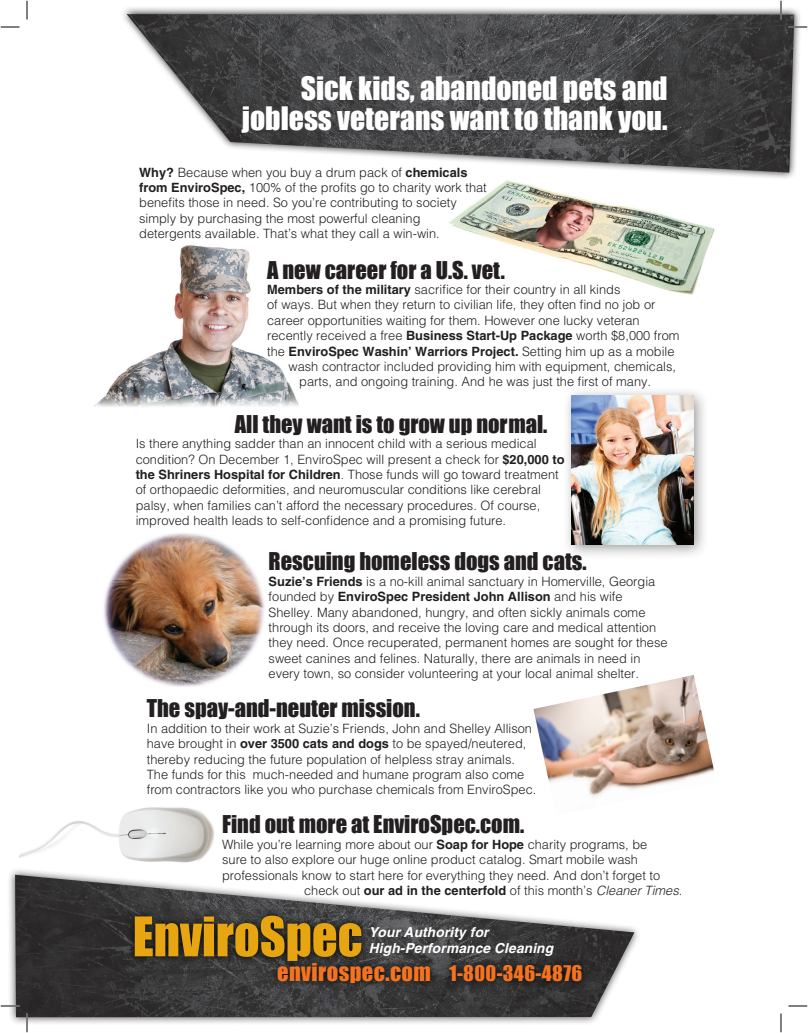
<style>
.page{position:relative;width:808px;height:1033px;background:#fff}
.page>*{position:absolute;margin:0;border:0;box-sizing:border-box;transform-origin:0 0}
.t1{font:50.38px "Impact";color:#e7a512}
.t2{font:29.62px/29.6px "Impact";color:#fff;text-align:right}
.t3{font:22.5px "Impact";color:#231f20}
.t4{font:22.5px "Impact";letter-spacing:.02em;color:#f47321}
.t5{font:italic 700 13.75px/16.2px "Helvetica";letter-spacing:.01em;color:#fff}
.t6{font:300 12.75px/15.4px "Helvetica";color:#231f20}
.t7{font:700 12.75px "Helvetica";color:#231f20}
.s1{font-weight:700}
.s2{font-weight:300}
.s3{font-style:italic}
.s4{font-size:19.75px}
</style>
<div class="page">
<img style="left:94px;top:245px;width:205px;height:162px">
<img style="left:533px;top:675px;width:181px;height:122px">
<img style="left:104px;top:533px;width:160px;height:154px">
<div style="left:562px;top:386px;width:146px;height:174px;background:#231f20;opacity:.47"></div>
<img style="left:571px;top:396px;width:122px;height:148px">
<img style="left:449px;top:180px;width:266px;height:115px">
<svg style="left:123px;top:7px;width:677px;height:171px"></svg>
<img style="left:127px;top:14px;width:667px;height:159px">
<div style="left:7px;top:867px;width:634px;height:158px;background:#231f20;opacity:.75"></div>
<img style="left:15px;top:875px;width:619px;height:142px">
<svg style="left:127px;top:908px;width:242px;height:61px;background:#272727"></svg>
<svg style="left:270px;top:955px;width:320px;height:36px;background:#2d2d2d"></svg>
<img style="left:19px;top:807px;width:195px;height:56px">
<svg style="left:1px;top:26px;width:19px;height:2px"></svg>
<svg style="left:788px;top:26px;width:19px;height:2px"></svg>
<svg style="left:1px;top:1005px;width:19px;height:2px"></svg>
<svg style="left:788px;top:1005px;width:19px;height:2px"></svg>
<svg style="left:26px;top:1px;width:2px;height:19px"></svg>
<svg style="left:26px;top:1013px;width:2px;height:19px"></svg>
<svg style="left:780px;top:1px;width:2px;height:19px"></svg>
<svg style="left:780px;top:1013px;width:2px;height:19px"></svg>
<h2 class="t2" style="left:242px;top:73px;width:427px">Sick kids, abandoned pets and jobless veterans want to thank you.</h2>
<p class="t6" style="left:139px;top:164px;width:349px"><span class="s1">Why?</span> Because when you buy a drum pack of <span class="s1">chemicals from EnviroSpec,</span> 100% of the profits go to charity work that benefits those in need. So you’re contributing to society simply by purchasing the most powerful cleaning<br>detergents available. That’s what they call a win-win.</p>
<h3 class="t3" style="left:267px;top:252px;width:239px">A new career for a U.S. vet.</h3>
<p class="t6" style="left:267px;top:281px;width:355px"><span class="s1">Members of the military</span> sacrifice for their country in all kinds</p>
<p class="t6" style="left:267px;top:297px;width:390px">of ways. But when they return to civilian life, they often find no job or</p>
<p class="t6" style="left:267px;top:312px;width:374px">career opportunities waiting for them. However one lucky veteran</p>
<p class="t6" style="left:267px;top:327px;width:414px">recently received a free <span class="s1">Business Start-Up Package</span> worth $8,000 from</p>
<p class="t7" style="left:267px;top:343px;width:409px"><span class="s2">the</span> EnviroSpec Washin’ Warriors Project. <span class="s2">Setting him up as a mobile</span></p>
<p class="t6" style="left:288px;top:358px;width:389px">wash contractor included providing him with equipment, chemicals,</p>
<p class="t6" style="left:299px;top:374px;width:353px">parts, and ongoing training. And he was just the first of many.</p>
<h3 class="t3" style="left:235px;top:407px;width:314px">All they want is to grow up normal.</h3>
<p class="t6" style="left:136px;top:436px;width:430px">Is there anything sadder than an innocent child with a serious medical condition? On December 1, EnviroSpec will present a check for <span class="s1">$20,000 to the Shriners Hospital for Children</span>. Those funds will go toward treatment of orthopaedic deformities, and neuromuscular conditions like cerebral palsy, when families can’t afford the necessary procedures. Of course, improved health leads to self-confidence and a promising future.</p>
<h3 class="t3" style="left:269px;top:544px;width:319px">Rescuing homeless dogs and cats.</h3>
<p class="t6" style="left:269px;top:573px;width:400px"><span class="s1">Suzie’s Friends</span> is a no-kill animal sanctuary in Homerville, Georgia founded by <span class="s1">EnviroSpec President John Allison</span> and his wife Shelley. Many abandoned, hungry, and often sickly animals come through its doors, and receive the loving care and medical attention they need. Once recuperated, permanent homes are sought for these sweet canines and felines. Naturally, there are animals in need in every town, so consider volunteering at your local animal shelter.</p>
<h3 class="t3" style="left:147px;top:691px;width:275px">The spay-and-neuter mission.</h3>
<p class="t6" style="left:147px;top:720px;width:391px">In addition to their work at Suzie’s Friends, John and Shelley Allison have brought in <span class="s1">over 3500 cats and dogs</span> to be spayed/neutered, thereby reducing the future population of helpless stray animals.<br>The funds for this much-needed and humane program also come from contractors like you who purchase chemicals from EnviroSpec.</p>
<h3 class="t3" style="left:222px;top:807px;width:304px">Find out more at EnviroSpec.com.</h3>
<p class="t6" style="left:222px;top:836px;width:427px">While you’re learning more about our <span class="s1">Soap for Hope</span> charity programs, be</p>
<p class="t6" style="left:222px;top:851px;width:417px">sure to also explore our huge online product catalog. Smart mobile wash</p>
<p class="t6" style="left:222px;top:867px;width:439px">professionals know to start here for everything they need. And don’t forget to</p>
<p class="t6" style="left:304px;top:882px;width:380px">check out <span class="s1">our ad in the centerfold</span> of this month’s <span class="s3">Cleaner Times</span>.</p>
<h1 class="t1" style="left:133px;top:897px;width:231px">EnviroSpec</h1>
<h3 class="t4" style="left:277px;top:954px;width:307px">envirospec.com <span class="s4">1-800-346-4876</span></h3>
<p class="t5" style="left:369px;top:924px;width:186px">Your Authority for<br>High-Performance Cleaning</p>
</div>
